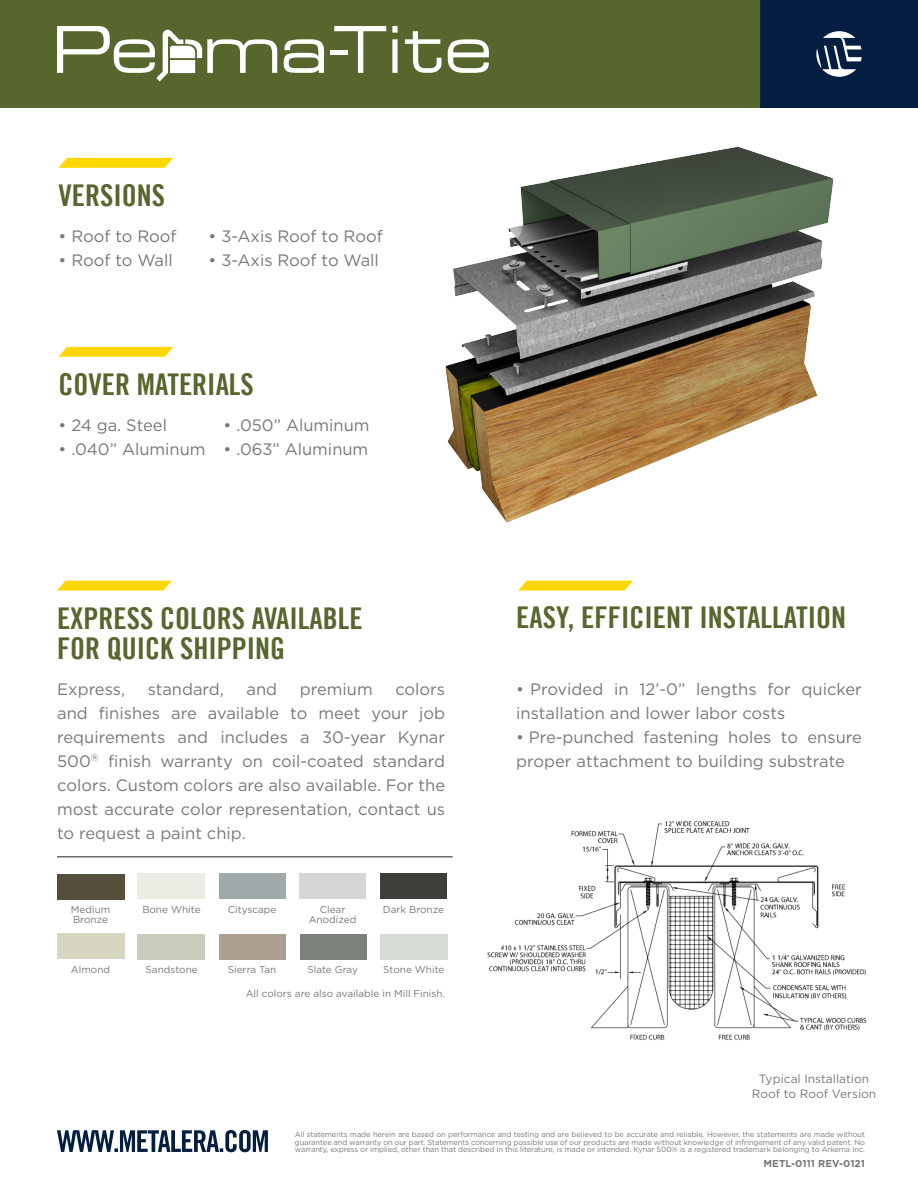
<style>
.page{position:relative;width:918px;height:1188px;background:#fff}
.page>*{position:absolute;margin:0;border:0;box-sizing:border-box;transform-origin:0 0}
.t1{font:30px "Trade Gothic LT Bold Cond Twenty";color:#57662d}
.t2{font:16.5px/24px "Gotham";color:#75787b}
.t3{font:12px "Gotham";color:#75787b}
.t4{font:10.05px/10.5px "Gotham";color:#75787b}
.t5{font:700 10.05px "Gotham";color:#75787b}
.t6{font:7.5px/7.5px "Gotham";letter-spacing:-.01em;color:#75787b;text-align:justify}
</style>
<div class="page">
<div style="left:0;top:0;width:918px;height:108px;background:#57662d"></div>
<svg style="left:57px;top:1130px;width:211px;height:22px"></svg>
<div style="left:760px;top:0;width:158px;height:108px;background:#041e42"></div>
<svg style="left:284px;top:39px;width:40px;height:34px"></svg>
<div style="left:330px;top:50px;width:18px;height:5px;background:#fff"></div>
<svg style="left:334px;top:26px;width:52px;height:47px"></svg>
<svg style="left:392px;top:26px;width:6px;height:47px"></svg>
<svg style="left:405px;top:31px;width:37px;height:42px"></svg>
<svg style="left:448px;top:39px;width:41px;height:34px"></svg>
<svg style="left:57px;top:26px;width:220px;height:55px"></svg>
<svg style="left:57px;top:581px;width:115px;height:10px"></svg>
<hr style="left:57px;top:856px;width:396px;height:1px;background:#5f6369">
<svg style="left:518px;top:581px;width:115px;height:10px"></svg>
<div style="left:380px;top:874px;width:67px;height:25px;background:#3b3e39"></div>
<div style="left:138px;top:874px;width:67px;height:25px;background:#e9ede3"></div>
<div style="left:219px;top:874px;width:66px;height:25px;background:#a0aaaa"></div>
<div style="left:299px;top:874px;width:66px;height:25px;background:#d5d6d8"></div>
<div style="left:57px;top:934px;width:67px;height:25px;background:#d7d6c1"></div>
<div style="left:57px;top:875px;width:67px;height:25px;background:#554e3b"></div>
<div style="left:138px;top:935px;width:67px;height:25px;background:#cbccbc"></div>
<div style="left:219px;top:935px;width:66px;height:25px;background:#aba08f"></div>
<div style="left:300px;top:935px;width:66px;height:25px;background:#7c817c"></div>
<div style="left:380px;top:935px;width:67px;height:25px;background:#d5dcd6"></div>
<img style="left:487px;top:821px;width:380px;height:219px">
<img style="left:445px;top:146px;width:389px;height:377px">
<svg style="left:59px;top:347px;width:114px;height:10px"></svg>
<svg style="left:59px;top:158px;width:114px;height:10px"></svg>
<p class="t1" style="left:58px;top:177px;width:108px">VERSIONS</p>
<p class="t2" style="left:58px;top:224px;width:120px">• Roof to Roof</p>
<p class="t2" style="left:58px;top:248px;width:116px">• Roof to Wall</p>
<p class="t2" style="left:208px;top:224px;width:176px">• 3-Axis Roof to Roof</p>
<p class="t2" style="left:208px;top:248px;width:172px">• 3-Axis Roof to Wall</p>
<p class="t1" style="left:58px;top:366px;width:197px">COVER MATERIALS</p>
<p class="t2" style="left:58px;top:413px;width:110px">• 24 ga. Steel</p>
<p class="t2" style="left:58px;top:437px;width:149px">• .040” Aluminum</p>
<p class="t2" style="left:224px;top:413px;width:148px">• .050” Aluminum</p>
<p class="t2" style="left:224px;top:437px;width:146px">• .063” Aluminum</p>
<p class="t1" style="left:516px;top:599px;width:331px">EASY, EFFICIENT INSTALLATION</p>
<p class="t1" style="left:57px;top:600px;width:307px">EXPRESS COLORS AVAILABLE</p>
<p class="t1" style="left:57px;top:630px;width:230px">FOR QUICK SHIPPING</p>
<p class="t2" style="left:57px;top:676px;width:69px">Express,</p>
<p class="t2" style="left:148px;top:676px;width:78px">standard,</p>
<p class="t2" style="left:247px;top:676px;width:32px">and</p>
<p class="t2" style="left:300px;top:676px;width:74px">premium</p>
<p class="t2" style="left:57px;top:676px;width:389px;text-align:justify;text-indent:338px">colors and finishes are available to meet your job requirements and includes a 30-year Kynar 500<sup>®</sup> finish warranty on coil-coated standard colors. Custom colors are also available. For the most accurate color representation, contact us to request a paint chip.</p>
<p class="t2" style="left:516px;top:676px;width:347px">• Provided in 12’-0” lengths for quicker installation and lower labor costs</p>
<p class="t2" style="left:516px;top:724px;width:347px">• Pre-punched fastening holes to ensure proper attachment to building substrate</p>
<p class="t4" style="left:71px;top:904px;width:41px">Medium<br>Bronze</p>
<p class="t4" style="left:71px;top:964px;width:41px">Almond</p>
<p class="t4" style="left:142px;top:904px;width:60px">Bone White</p>
<p class="t4" style="left:228px;top:904px;width:50px">Cityscape</p>
<p class="t4" style="left:383px;top:904px;width:63px">Dark Bronze</p>
<p class="t4" style="left:309px;top:904px;width:49px;text-align:center">Clear<br>Anodized</p>
<p class="t4" style="left:146px;top:964px;width:54px">Sandstone</p>
<p class="t4" style="left:228px;top:964px;width:50px">Sierra Tan</p>
<p class="t4" style="left:307px;top:964px;width:52px">Slate Gray</p>
<p class="t4" style="left:383px;top:964px;width:63px">Stone White</p>
<p class="t4" style="left:246px;top:988px;width:201px">All colors are also available in Mill Finish.</p>
<p class="t3" style="left:759px;top:1072px;width:112px">Typical Installation</p>
<p class="t3" style="left:752px;top:1087px;width:126px">Roof to Roof Version</p>
<p class="t6" style="left:295px;top:1131px;width:572px">All statements made herein are based on performance and testing and are believed to be accurate and reliable. However, the statements are made without guarantee and warranty on our part. Statements concerning possible use of our products are made without knowledge of infringement of any valid patent. No warranty, express or implied, other than that described in this literature, is made or intended. Kynar 500® is a registered trademark belonging to Arkema Inc.</p>
<p class="t5" style="left:764px;top:1157px;width:103px">METL-0111 REV-0121</p>
</div>
